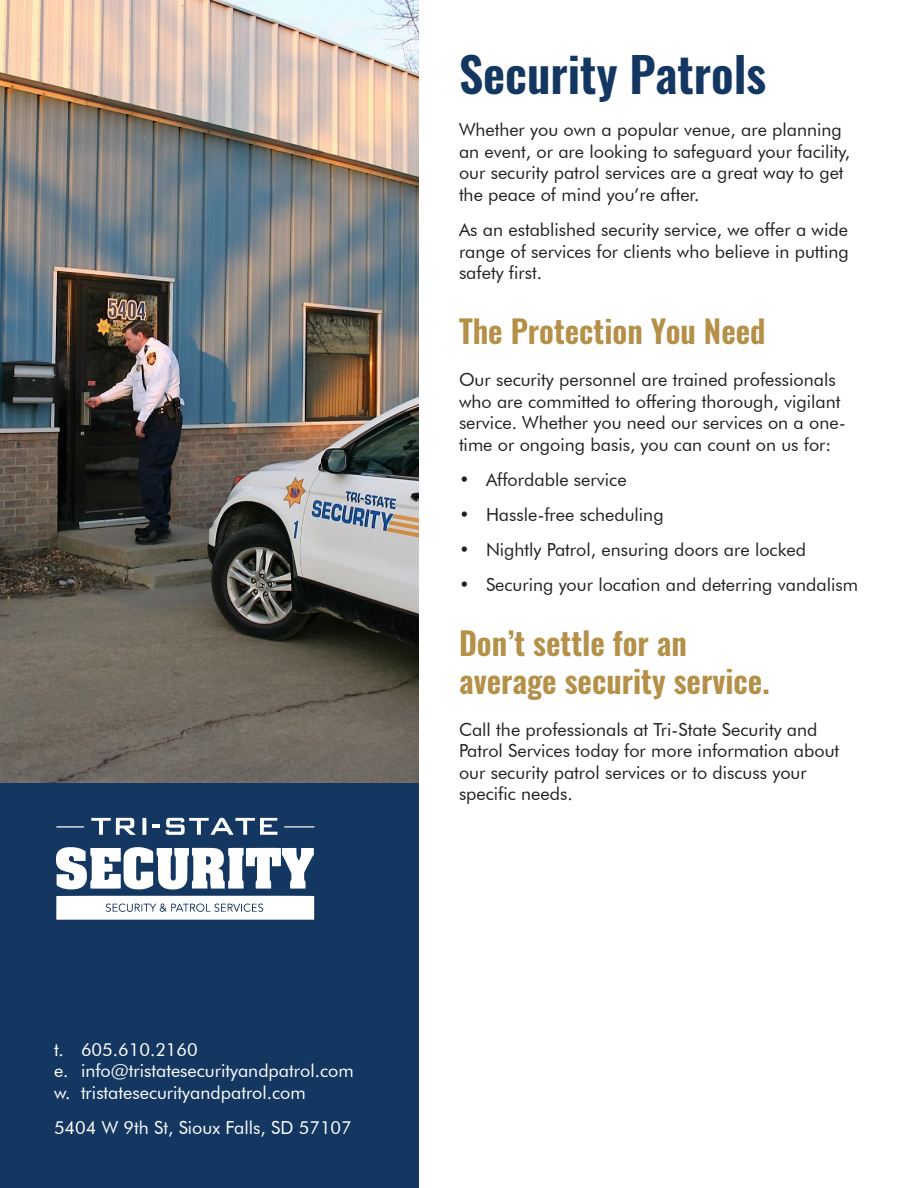
<style>
.page{position:relative;width:918px;height:1188px;background:#fff}
.page>*{position:absolute;margin:0;border:0;box-sizing:border-box;transform-origin:0 0}
.t1{font:600 48px "Oswald";color:#143761}
.t2{font:600 31.5px/37.8px "Oswald";color:#b49048}
.t3{font:18px/21.6px "Futura BT";color:#231f20}
.t4{font:18px "Futura BT";color:#fff}
</style>
<div class="page">
<div style="left:0;top:783px;width:418px;height:405px;background:#143761"></div>
<img style="left:0;top:0;width:418px;height:783px">
<svg style="left:56px;top:847px;width:258px;height:43px"></svg>
<svg style="left:284px;top:826px;width:30px;height:2px"></svg>
<svg style="left:56px;top:826px;width:28px;height:2px"></svg>
<svg style="left:56px;top:896px;width:258px;height:24px;background:#eef1f4"></svg>
<svg style="left:91px;top:818px;width:45px;height:17px"></svg>
<svg style="left:142px;top:818px;width:136px;height:17px"></svg>
<p class="t4" style="left:54px;top:1038px;width:145px">t. 605.610.2160</p>
<p class="t4" style="left:54px;top:1060px;width:301px">e. info@tristatesecurityandpatrol.com</p>
<p class="t4" style="left:54px;top:1082px;width:253px">w. tristatesecurityandpatrol.com</p>
<p class="t4" style="left:54px;top:1117px;width:299px">5404 W 9th St, Sioux Falls, SD 57107</p>
<p class="t1" style="left:459px;top:41px;width:309px">Security Patrols</p>
<p class="t3" style="left:459px;top:119px;width:393px">Whether you own a popular venue, are planning an event, or are looking to safeguard your facility, our security patrol services are a great way to get the peace of mind you’re after.</p>
<p class="t3" style="left:459px;top:219px;width:391px;text-align:justify">As an established security service, we offer a wide range of services for clients who believe in putting safety first.</p>
<p class="t2" style="left:459px;top:313px;width:308px">The Protection You Need</p>
<p class="t3" style="left:459px;top:369px;width:388px">Our security personnel are trained professionals who are committed to offering thorough, vigilant service. Whether you need our services on a one&shy;time or ongoing basis, you can count on us for:</p>
<p class="t3" style="left:459px;top:468px;width:169px">• Affordable service</p>
<p class="t3" style="left:459px;top:504px;width:206px">• Hassle-free scheduling</p>
<p class="t3" style="left:459px;top:539px;width:349px">• Nightly Patrol, ensuring doors are locked</p>
<p class="t3" style="left:459px;top:574px;width:401px">• Securing your location and deterring vandalism</p>
<p class="t2" style="left:459px;top:625px;width:312px">Don’t settle for an average security service.</p>
<p class="t3" style="left:459px;top:718px;width:382px">Call the professionals at Tri-State Security and Patrol Services today for more information about our security patrol services or to discuss your specific needs.</p>
</div>
